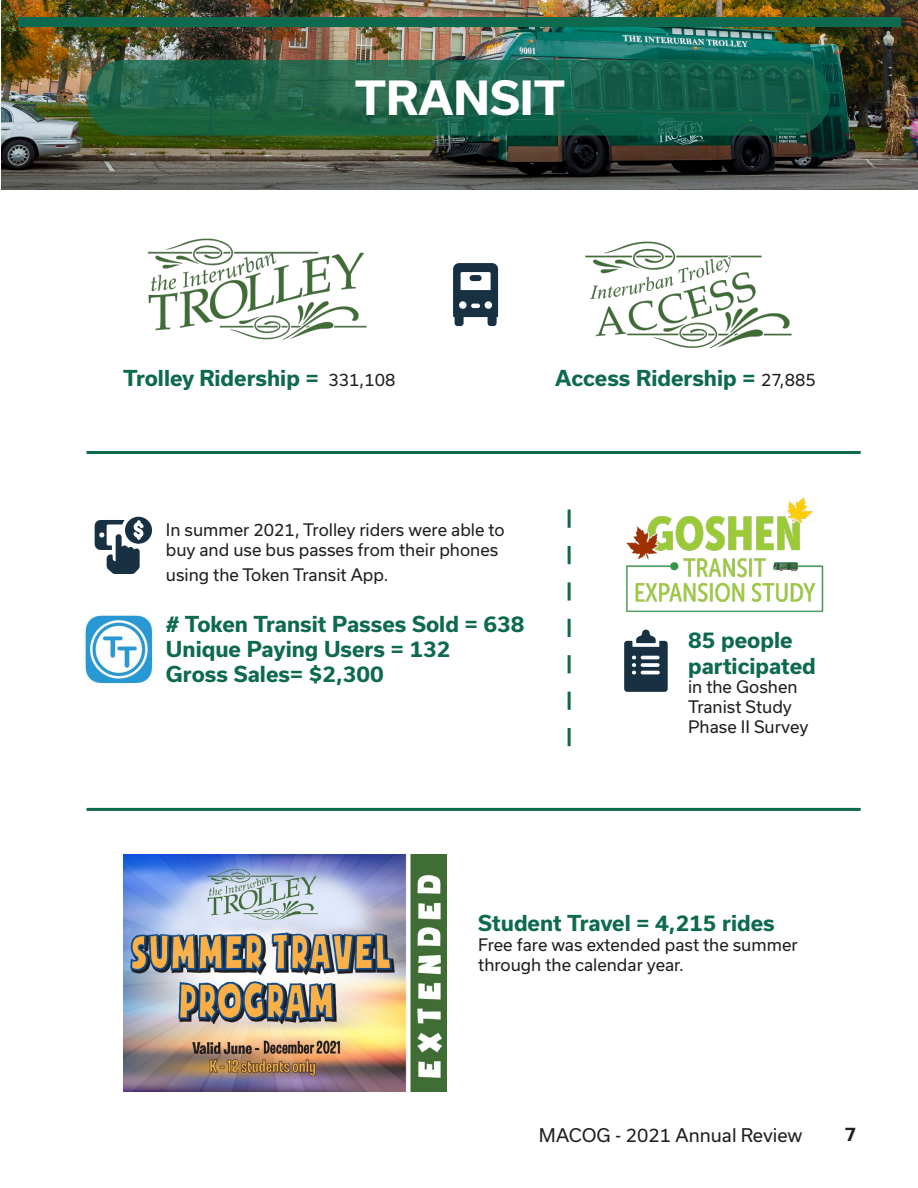
<style>
.page{position:relative;width:918px;height:1188px;background:#fff}
.page>*{position:absolute;margin:0;border:0;box-sizing:border-box;transform-origin:0 0}
.t1{font:700 45px "Usual";color:#fff}
.t2{font:700 21px/25.2px "Usual";color:#0e6a4f}
.t3{font:18px "Usual";color:#231f20}
.t4{font:700 18px "Usual";color:#231f20}
.t5{font:16.5px/19.8px "Usual";color:#231f20}
.s1{font-weight:400;font-size:16.5px;color:#231f20}
</style>
<div class="page">
<svg style="left:95px;top:517px;width:57px;height:57px"></svg>
<img style="left:2px;top:0;width:916px;height:189px">
<hr style="left:87px;top:451px;width:774px;height:3px;background:#0e6a4f">
<hr style="left:87px;top:808px;width:774px;height:3px;background:#0e6a4f">
<svg style="left:624px;top:630px;width:44px;height:62px"></svg>
<svg style="left:87px;top:60px;width:743px;height:76px;background:#1b624a"></svg>
<div style="left:18px;top:17px;width:882px;height:10px;background:#0e6a4f"></div>
<svg style="left:453px;top:263px;width:45px;height:63px"></svg>
<div style="left:470px;top:275px;width:12px;height:6px;background:#173042;border-radius:3px"></div>
<svg style="left:568px;top:510px;width:3px;height:236px"></svg>
<img style="left:626px;top:497px;width:198px;height:115px">
<img style="left:124px;top:854px;width:323px;height:238px">
<img style="left:147px;top:238px;width:220px;height:101px">
<img style="left:585px;top:241px;width:207px;height:108px">
<img style="left:85px;top:615px;width:68px;height:69px">
<p class="t1" style="left:355px;top:72px;width:212px">TRANSIT</p>
<p class="t2" style="left:123px;top:366px;width:274px">Trolley Ridership = <span class="s1">331,108</span></p>
<p class="t2" style="left:555px;top:366px;width:262px">Access Ridership = <span class="s1">27,885</span></p>
<p class="t5" style="left:166px;top:520px;width:340px">In summer 2021, Trolley riders were able to buy and use bus passes from their phones</p>
<p class="t5" style="left:166px;top:565px;width:224px">using the Token Transit App.</p>
<p class="t2" style="left:166px;top:611px;width:360px"># Token Transit Passes Sold = 638</p>
<p class="t2" style="left:166px;top:636px;width:286px">Unique Paying Users = 132</p>
<p class="t2" style="left:166px;top:662px;width:219px">Gross Sales= $2,300</p>
<p class="t2" style="left:688px;top:628px;width:129px">85 people participated</p>
<p class="t5" style="left:688px;top:677px;width:122px">in the Goshen<br>Tranist Study<br>Phase II Survey</p>
<p class="t2" style="left:478px;top:911px;width:298px">Student Travel = 4,215 rides</p>
<p class="t5" style="left:478px;top:935px;width:321px">Free fare was extended past the summer through the calendar year.</p>
<p class="t3" style="left:539px;top:1125px;width:265px">MACOG - 2021 Annual Review</p>
<p class="t4" style="left:844px;top:1124px;width:13px">7</p>
</div>
